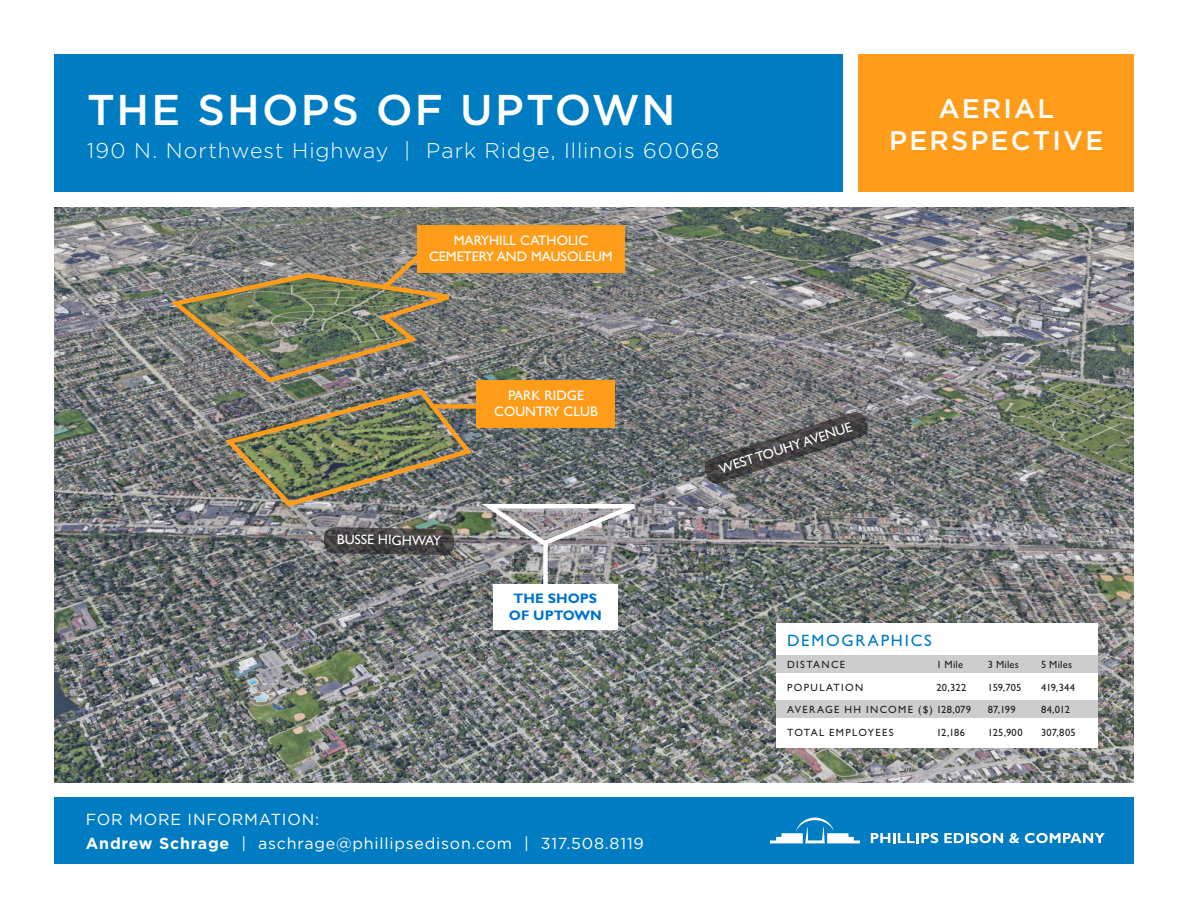
<style>
.page{position:relative;width:1188px;height:918px;background:#fff}
.page>*{position:absolute;margin:0;border:0;box-sizing:border-box;transform-origin:0 0}
.t1{font:500 43.05px "Gotham";letter-spacing:.05em;color:#fff}
.t2{font:500 26.85px "Gotham";letter-spacing:.08em;color:#fff}
.t3{font:300 21.3px "Gotham";letter-spacing:.045em;color:#fff}
.t4{font:16.5px "Gill Sans Std";letter-spacing:.115em;color:#007cc2}
.t5{font:15.9px "Gotham";letter-spacing:.05em;color:#fff}
.t6{font:13.8px/16.6px "Gill Sans Std";color:#fff;text-align:center}
.t7{font:700 13.8px/16.6px "Gill Sans Std";color:#0073ce;text-align:center}
.t8{font:10.5px "Gill Sans Std";letter-spacing:.045em;color:#231f20}
.t9{font:10.5px "Gill Sans Std";letter-spacing:.125em;color:#231f20}
.t10{font:10.5px "Gill Sans Std";letter-spacing:.13em;color:#231f20}
.s1{font-weight:700}
</style>
<div class="page">
<img style="left:55px;top:207px;width:1079px;height:576px">
<div style="left:859px;top:54px;width:275px;height:137px;background:#ff9d1b"></div>
<div style="left:493px;top:584px;width:125px;height:46px;background:#fff"></div>
<div style="left:476px;top:380px;width:139px;height:48px;background:#ff9d1b"></div>
<svg style="left:324px;top:527px;width:130px;height:28px;background:#4a4848"></svg>
<div style="left:54px;top:54px;width:789px;height:137px;background:#007cc2"></div>
<div style="left:55px;top:797px;width:1079px;height:67px;background:#007cc2"></div>
<svg style="left:770px;top:818px;width:90px;height:25px"></svg>
<svg style="left:871px;top:833px;width:67px;height:10px"></svg>
<svg style="left:944px;top:833px;width:59px;height:10px"></svg>
<svg style="left:1009px;top:833px;width:10px;height:10px"></svg>
<svg style="left:1025px;top:833px;width:80px;height:10px"></svg>
<div style="left:777px;top:623px;width:321px;height:125px;background:#fff"></div>
<div style="left:777px;top:655px;width:321px;height:18px;background:#cecdce"></div>
<div style="left:777px;top:700px;width:321px;height:18px;background:#cecdce"></div>
<svg style="left:483px;top:500px;width:174px;height:48px;background:#a3a1a4"></svg>
<div style="left:543px;top:541px;width:5px;height:47px;background:#fff"></div>
<svg style="left:702px;top:409px;width:168px;height:77px;background:#676667"></svg>
<div style="left:417px;top:225px;width:207px;height:48px;background:#ff9d1b"></div>
<img style="left:170px;top:245px;width:306px;height:264px">
<p class="t1" style="left:87px;top:85px;width:590px">THE SHOPS OF UPTOWN</p>
<p class="t3" style="left:87px;top:139px;width:634px">190 N. Northwest Highway | Park Ridge, Illinois 60068</p>
<p class="t6" style="left:429px;top:232px;width:185px">MARYHILL CATHOLIC<br>CEMETERY AND MAUSOLEUM</p>
<p class="t2" style="left:938px;top:93px;width:117px">AERIAL</p>
<p class="t2" style="left:889px;top:125px;width:216px">PERSPECTIVE</p>
<p class="t6" style="left:337px;top:531px;width:106px;rotate:1deg">BUSSE HIGHWAY</p>
<p class="t6" style="left:494px;top:387px;width:105px">PARK RIDGE<br>COUNTRY CLUB</p>
<p class="t7" style="left:509px;top:590px;width:95px">THE SHOPS<br>OF UPTOWN</p>
<p class="t6" style="left:717px;top:462px;width:140px;rotate:-18deg">WEST TOUHY AVENUE</p>
<p class="t5" style="left:86px;top:811px;width:235px">FOR MORE INFORMATION:</p>
<p class="t5" style="left:86px;top:835px;width:559px"><span class="s1">Andrew Schrage</span> | aschrage@phillipsedison.com | 317.508.8119</p>
<p class="t4" style="left:787px;top:631px;width:146px">DEMOGRAPHICS</p>
<p class="t9" style="left:787px;top:658px;width:60px">DISTANCE</p>
<p class="t8" style="left:936px;top:658px;width:28px">1 Mile</p>
<p class="t8" style="left:988px;top:658px;width:33px">3 Miles</p>
<p class="t8" style="left:1041px;top:658px;width:33px">5 Miles</p>
<p class="t10" style="left:787px;top:681px;width:78px">POPULATION</p>
<p class="t8" style="left:936px;top:681px;width:31px">20,322</p>
<p class="t8" style="left:988px;top:681px;width:35px">159,705</p>
<p class="t8" style="left:1041px;top:681px;width:36px">419,344</p>
<p class="t9" style="left:787px;top:703px;width:185px">AVERAGE HH INCOME ($) 128,079</p>
<p class="t8" style="left:988px;top:703px;width:29px">87,199</p>
<p class="t8" style="left:1041px;top:703px;width:30px">84,012</p>
<p class="t9" style="left:787px;top:726px;width:108px">TOTAL EMPLOYEES</p>
<p class="t8" style="left:936px;top:726px;width:30px">12,186</p>
<p class="t8" style="left:988px;top:726px;width:36px">125,900</p>
<p class="t8" style="left:1041px;top:726px;width:36px">307,805</p>
</div>
